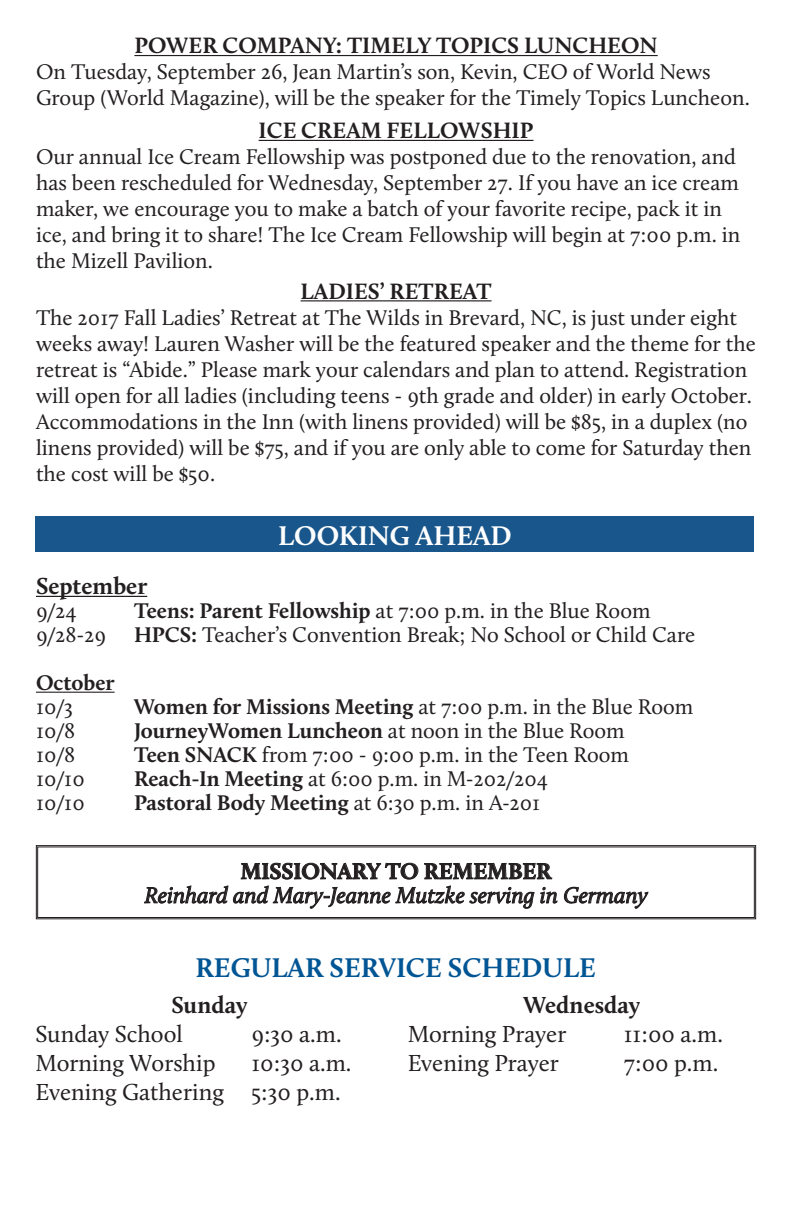
<style>
.page{position:relative;width:792px;height:1224px;background:#fff}
.page>*{position:absolute;margin:0;border:0;box-sizing:border-box;transform-origin:0 0}
.t1{font:700 28px "Calluna";color:#005594}
.t2{font:700 28px "Calluna";color:#fff}
.t3{font:24px "Calluna";color:#231f20}
.t4{font:700 24px "Calluna";color:#231f20}
.t5{font:700 23px "Calluna";letter-spacing:.005em;color:#231f20}
.t6{font:italic 23px "Calluna";color:#231f20}
.t7{font:22px/26px "Calluna";color:#231f20}
.t8{font:700 22px "Calluna";color:#231f20}
.s1{font-weight:700}
.s2{font-weight:400}
</style>
<div class="page">
<div style="left:36px;top:516px;width:718px;height:36px;background:#19568b"></div>
<hr style="left:259px;top:140px;width:275px;height:1px;background:#231f20">
<hr style="left:301px;top:300px;width:191px;height:1px;background:#231f20">
<hr style="left:134px;top:55px;width:524px;height:1px;background:#231f20">
<hr style="left:36px;top:596px;width:111px;height:1px;background:#231f20">
<hr style="left:36px;top:692px;width:79px;height:1px;background:#231f20">
<svg style="left:36px;top:845px;width:720px;height:74px"></svg>
<div style="left:37px;top:847px;width:718px;height:71px;border:1px solid #231f20"></div>
<p class="t5" style="left:134px;top:31px;width:525px">POWER COMPANY: TIMELY TOPICS LUNCHEON</p>
<p class="t7" style="left:36px;top:59px;width:715px">On Tuesday, September 26, Jean Martin’s son, Kevin, CEO of World News<br>Group (World Magazine), will be the speaker for the Timely Topics Luncheon.</p>
<p class="t5" style="left:259px;top:116px;width:276px">ICE CREAM FELLOWSHIP</p>
<p class="t7" style="left:36px;top:144px;width:706px">Our annual Ice Cream Fellowship was postponed due to the renovation, and has been rescheduled for Wednesday, September 27. If you have an ice cream maker, we encourage you to make a batch of your favorite recipe, pack it in ice, and bring it to share! The Ice Cream Fellowship will begin at 7:00 p.m. in the Mizell Pavilion.</p>
<p class="t5" style="left:301px;top:277px;width:192px">LADIES’ RETREAT</p>
<p class="t7" style="left:36px;top:304px;width:721px">The 2017 Fall Ladies’ Retreat at The Wilds in Brevard, NC, is just under eight weeks away! Lauren Washer will be the featured speaker and the theme for the retreat is “Abide.” Please mark your calendars and plan to attend. Registration will open for all ladies (including teens - 9th grade and older) in early October.<br>Accommodations in the Inn (with linens provided) will be $85, in a duplex (no linens provided) will be $75, and if you are only able to come for Saturday then the cost will be $50.</p>
<p class="t2" style="left:278px;top:518px;width:235px">LOOKING AHEAD</p>
<p class="t4" style="left:36px;top:571px;width:113px">September</p>
<p class="t7" style="left:36px;top:597px;width:42px">9/24</p>
<p class="t7" style="left:134px;top:597px;width:518px"><span class="s1">Teens: Parent Fellowship</span> at 7:00 p.m. in the Blue Room</p>
<p class="t7" style="left:36px;top:621px;width:71px">9/28-29</p>
<p class="t7" style="left:134px;top:621px;width:563px"><span class="s1">HPCS:</span> Teacher’s Convention Break; No School or Child Care</p>
<p class="t8" style="left:36px;top:669px;width:80px">October</p>
<p class="t7" style="left:36px;top:693px;width:39px">10/3</p>
<p class="t8" style="left:134px;top:693px;width:561px">Women for Missions Meeting <span class="s2">at 7:00 p.m. in the Blue Room</span></p>
<p class="t7" style="left:36px;top:717px;width:41px">10/8</p>
<p class="t8" style="left:134px;top:717px;width:492px">JourneyWomen Luncheon <span class="s2">at noon in the Blue Room</span></p>
<p class="t7" style="left:36px;top:741px;width:41px">10/8</p>
<p class="t7" style="left:134px;top:741px;width:497px"><span class="s1">Teen SNACK</span> from 7:00 - 9:00 p.m. in the Teen Room</p>
<p class="t7" style="left:36px;top:765px;width:50px">10/10</p>
<p class="t7" style="left:134px;top:765px;width:416px"><span class="s1">Reach-In Meeting</span> at 6:00 p.m. in M-202/204</p>
<p class="t7" style="left:36px;top:789px;width:50px">10/10</p>
<p class="t8" style="left:134px;top:789px;width:408px">Pastoral Body Meeting <span class="s2">at 6:30 p.m. in A-201</span></p>
<p class="t5" style="left:241px;top:857px;width:312px">MISSIONARY TO REMEMBER</p>
<p class="t6" style="left:144px;top:881px;width:505px">Reinhard and Mary-Jeanne Mutzke serving in Germany</p>
<p class="t1" style="left:196px;top:950px;width:402px">REGULAR SERVICE SCHEDULE</p>
<p class="t4" style="left:172px;top:991px;width:78px">Sunday</p>
<p class="t3" style="left:35px;top:1020px;width:149px">Sunday School</p>
<p class="t3" style="left:251px;top:1020px;width:92px">9:30 a.m.</p>
<p class="t3" style="left:35px;top:1049px;width:182px">Morning Worship</p>
<p class="t3" style="left:251px;top:1049px;width:102px">10:30 a.m.</p>
<p class="t3" style="left:35px;top:1077px;width:307px">Evening Gathering 5:30 p.m.</p>
<p class="t4" style="left:523px;top:991px;width:118px">Wednesday</p>
<p class="t3" style="left:408px;top:1020px;width:160px">Morning Prayer</p>
<p class="t3" style="left:624px;top:1020px;width:101px">11:00 a.m.</p>
<p class="t3" style="left:408px;top:1049px;width:153px">Evening Prayer</p>
<p class="t3" style="left:624px;top:1049px;width:96px">7:00 p.m.</p>
</div>
